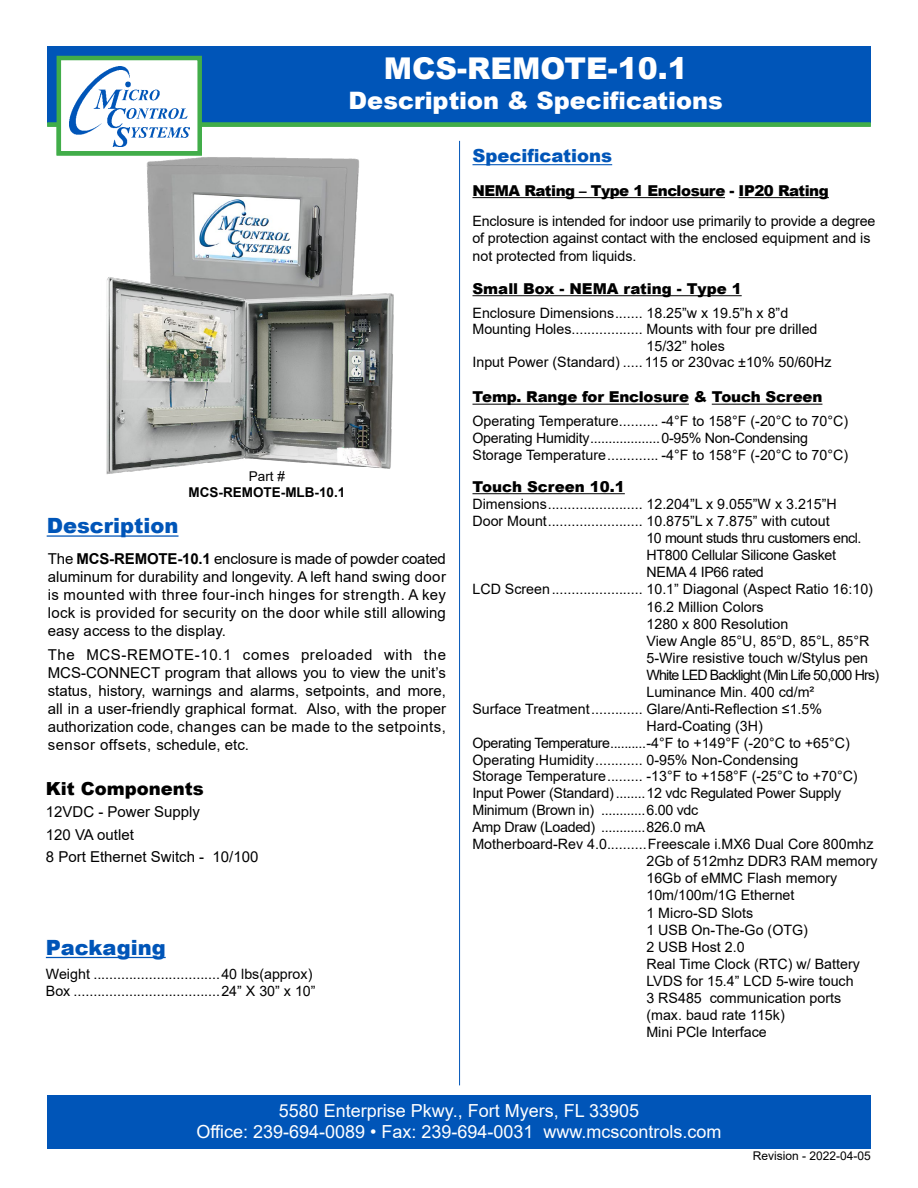
<style>
.page{position:relative;width:918px;height:1188px;background:#fff}
.page>*{position:absolute;margin:0;border:0;box-sizing:border-box;transform-origin:0 0}
.t1{font:900 30px "Arial";color:#fff}
.t2{font:900 24px "Arial";color:#fff}
.t3{font:900 21px "Arial";color:#0055b8}
.t4{font:18px/21.6px "Arial";color:#fff;text-align:center}
.t5{font:900 18px "Arial";color:#0055b8}
.t6{font:900 18px "Arial";color:#000}
.t7{font:15px/18px "Arial";color:#000;text-align:justify}
.t8{font:900 15px "Arial";letter-spacing:-.01em;color:#000}
.t9{font:900 15px "Arial";letter-spacing:-.03em;color:#000}
.t10{font:14.25px/17.1px "Arial";color:#000}
.t11{font:14.25px "Arial";letter-spacing:-.02em;color:#000}
.t12{font:14.25px "Arial";letter-spacing:-.03em;color:#000}
.t13{font:14.25px "Arial";letter-spacing:-.06em;color:#000}
.t14{font:700 13.5px "Arial";color:#000}
.t15{font:13.5px "Arial";color:#000}
.t16{font:12px "Arial";color:#000}
.s1{font-weight:700}
</style>
<div class="page">
<div style="left:47px;top:46px;width:824px;height:77px;background:#0055b8"></div>
<div style="left:47px;top:122px;width:824px;height:5px;background:#41ad49"></div>
<svg style="left:57px;top:56px;width:145px;height:100px;fill:#fff"></svg>
<div style="left:47px;top:1095px;width:824px;height:54px;background:#0055b8"></div>
<hr style="left:459px;top:141px;width:1px;height:944px;background:#0055b8">
<hr style="left:472px;top:164px;width:140px;height:1px;background:#0055b8">
<hr style="left:472px;top:197px;width:253px;height:1px;background:#000">
<hr style="left:739px;top:197px;width:90px;height:1px;background:#000">
<hr style="left:472px;top:295px;width:270px;height:1px;background:#000">
<hr style="left:472px;top:404px;width:217px;height:1px;background:#000">
<hr style="left:712px;top:404px;width:110px;height:1px;background:#000">
<hr style="left:472px;top:493px;width:153px;height:1px;background:#000">
<hr style="left:47px;top:535px;width:132px;height:2px;background:#0055b8">
<hr style="left:46px;top:957px;width:120px;height:1px;background:#0055b8">
<img style="left:89px;top:141px;width:305px;height:333px">
<h1 class="t1" style="left:384px;top:47px;width:306px">MCS-REMOTE-10.1</h1>
<h2 class="t2" style="left:349px;top:83px;width:376px">Description &amp; Specifications</h2>
<h3 class="t3" style="left:47px;top:511px;width:133px">Description</h3>
<p class="t15" style="left:249px;top:467px;width:38px">Part #</p>
<p class="t14" style="left:189px;top:483px;width:158px">MCS-REMOTE-MLB-10.1</p>
<p class="t7" style="left:48px;top:549px;width:400px">The <span class="s1">MCS-REMOTE-10.1</span> enclosure is made of powder coated aluminum for durability and longevity. A left hand swing door is mounted with three four-inch hinges for strength. A key lock is provided for security on the door while still allowing easy access to the display.</p>
<p class="t7" style="left:48px;top:646px;width:400px">The MCS-REMOTE-10.1 comes preloaded with the MCS-CONNECT program that allows you to view the unit’s status, history, warnings and alarms, setpoints, and more, all in a user-friendly graphical format. Also, with the proper authorization code, changes can be made to the setpoints, sensor offsets, schedule, etc.</p>
<p class="t6" style="left:46px;top:775px;width:160px">Kit Components</p>
<p class="t7" style="left:46px;top:801px;width:214px;line-height:22.5px;text-align:left">12VDC - Power Supply<br>120 VA outlet<br>8 Port Ethernet Switch - 10/100</p>
<h3 class="t3" style="left:46px;top:932px;width:121px">Packaging</h3>
<p class="t10" style="left:46px;top:965px;width:271px">Weight ................................40 lbs(approx)<br>Box .....................................24” X 30” x 10”</p>
<p class="t5" style="left:472px;top:143px;width:141px">Specifications</p>
<p class="t9" style="left:472px;top:180px;width:358px">NEMA Rating – Type 1 Enclosure - IP20 Rating</p>
<p class="t10" style="left:472px;top:213px;width:405px">Enclosure is intended for indoor use primarily to provide a degree of protection against contact with the enclosed equipment and is not protected from liquids.</p>
<p class="t8" style="left:472px;top:278px;width:271px">Small Box - NEMA rating - Type 1</p>
<p class="t10" style="left:472px;top:304px;width:317px">Enclosure Dimensions....... 18.25”w x 19.5”h x 8”d</p>
<p class="t10" style="left:472px;top:321px;width:347px">Mounting Holes.................. Mounts with four pre drilled</p>
<p class="t10" style="left:647px;top:337px;width:80px">15/32” holes</p>
<p class="t10" style="left:472px;top:354px;width:361px">Input Power (Standard) ..... 115 or 230vac ±10% 50/60Hz</p>
<p class="t8" style="left:472px;top:386px;width:351px">Temp. Range for Enclosure &amp; Touch Screen</p>
<p class="t10" style="left:472px;top:413px;width:377px">Operating Temperature.......... -4°F to 158°F (-20°C to 70°C)<br>Operating Humidity...................0-95% Non-Condensing<br>Storage Temperature............. -4°F to 158°F (-20°C to 70°C)</p>
<p class="t8" style="left:472px;top:476px;width:154px">Touch Screen 10.1</p>
<p class="t10" style="left:472px;top:495px;width:366px">Dimensions........................ 12.204”L x 9.055”W x 3.215”H</p>
<p class="t10" style="left:472px;top:512px;width:359px">Door Mount........................ 10.875”L x 7.875” with cutout</p>
<p class="t12" style="left:646px;top:528px;width:217px">10 mount studs thru customers encl.</p>
<p class="t11" style="left:646px;top:545px;width:191px">HT800 Cellular Silicone Gasket</p>
<p class="t11" style="left:646px;top:563px;width:119px">NEMA 4 IP66 rated</p>
<p class="t10" style="left:472px;top:581px;width:402px">LCD Screen....................... 10.1” Diagonal (Aspect Ratio 16:10)</p>
<p class="t10" style="left:646px;top:598px;width:119px">16.2 Million Colors</p>
<p class="t10" style="left:646px;top:615px;width:143px">1280 x 800 Resolution</p>
<p class="t10" style="left:646px;top:632px;width:224px">View Angle 85°U, 85°D, 85°L, 85°R</p>
<p class="t10" style="left:646px;top:649px;width:223px">5-Wire resistive touch w/Stylus pen</p>
<p class="t13" style="left:646px;top:665px;width:234px">White LED Backlight (Min Life 50,000 Hrs)</p>
<p class="t10" style="left:646px;top:683px;width:169px">Luminance Min. 400 cd/m²</p>
<p class="t10" style="left:472px;top:701px;width:351px">Surface Treatment............. Glare/Anti-Reflection ≤1.5%</p>
<p class="t10" style="left:646px;top:718px;width:118px">Hard-Coating (3H)</p>
<p class="t12" style="left:472px;top:734px;width:379px">Operating Temperature..........-4°F to +149°F (-20°C to +65°C)</p>
<p class="t10" style="left:472px;top:751px;width:328px">Operating Humidity............ 0-95% Non-Condensing</p>
<p class="t10" style="left:472px;top:767px;width:387px">Storage Temperature......... -13°F to +158°F (-25°C to +70°C)</p>
<p class="t11" style="left:472px;top:783px;width:370px">Input Power (Standard) ........12 vdc Regulated Power Supply</p>
<p class="t11" style="left:472px;top:800px;width:227px">Minimum (Brown in) ............6.00 vdc</p>
<p class="t11" style="left:472px;top:817px;width:235px">Amp Draw (Loaded) ............826.0 mA</p>
<p class="t10" style="left:472px;top:836px;width:403px">Motherboard-Rev 4.0..........Freescale i.MX6 Dual Core 800mhz</p>
<p class="t10" style="left:646px;top:853px;width:233px">2Gb of 512mhz DDR3 RAM memory</p>
<p class="t10" style="left:646px;top:870px;width:192px">16Gb of eMMC Flash memory</p>
<p class="t10" style="left:646px;top:887px;width:150px">10m/100m/1G Ethernet</p>
<p class="t10" style="left:646px;top:904px;width:108px">1 Micro-SD Slots</p>
<p class="t10" style="left:646px;top:921px;width:163px">1 USB On-The-Go (OTG)</p>
<p class="t10" style="left:646px;top:938px;width:100px">2 USB Host 2.0</p>
<p class="t10" style="left:646px;top:955px;width:215px">Real Time Clock (RTC) w/ Battery</p>
<p class="t10" style="left:646px;top:972px;width:209px">LVDS for 15.4” LCD 5-wire touch</p>
<p class="t10" style="left:646px;top:989px;width:196px">3 RS485 communication ports</p>
<p class="t10" style="left:646px;top:1007px;width:140px">(max. baud rate 115k)</p>
<p class="t10" style="left:646px;top:1024px;width:122px">Mini PCle Interface</p>
<p class="t4" style="left:196px;top:1100px;width:527px">5580 Enterprise Pkwy., Fort Myers, FL 33905<br>Office: 239-694-0089 • Fax: 239-694-0031 www.mcscontrols.com</p>
<p class="t4" style="left:210px;top:1121px;width:15px">f</p>
<p class="t16" style="left:753px;top:1148px;width:120px">Revision - 2022-04-05</p>
</div>
